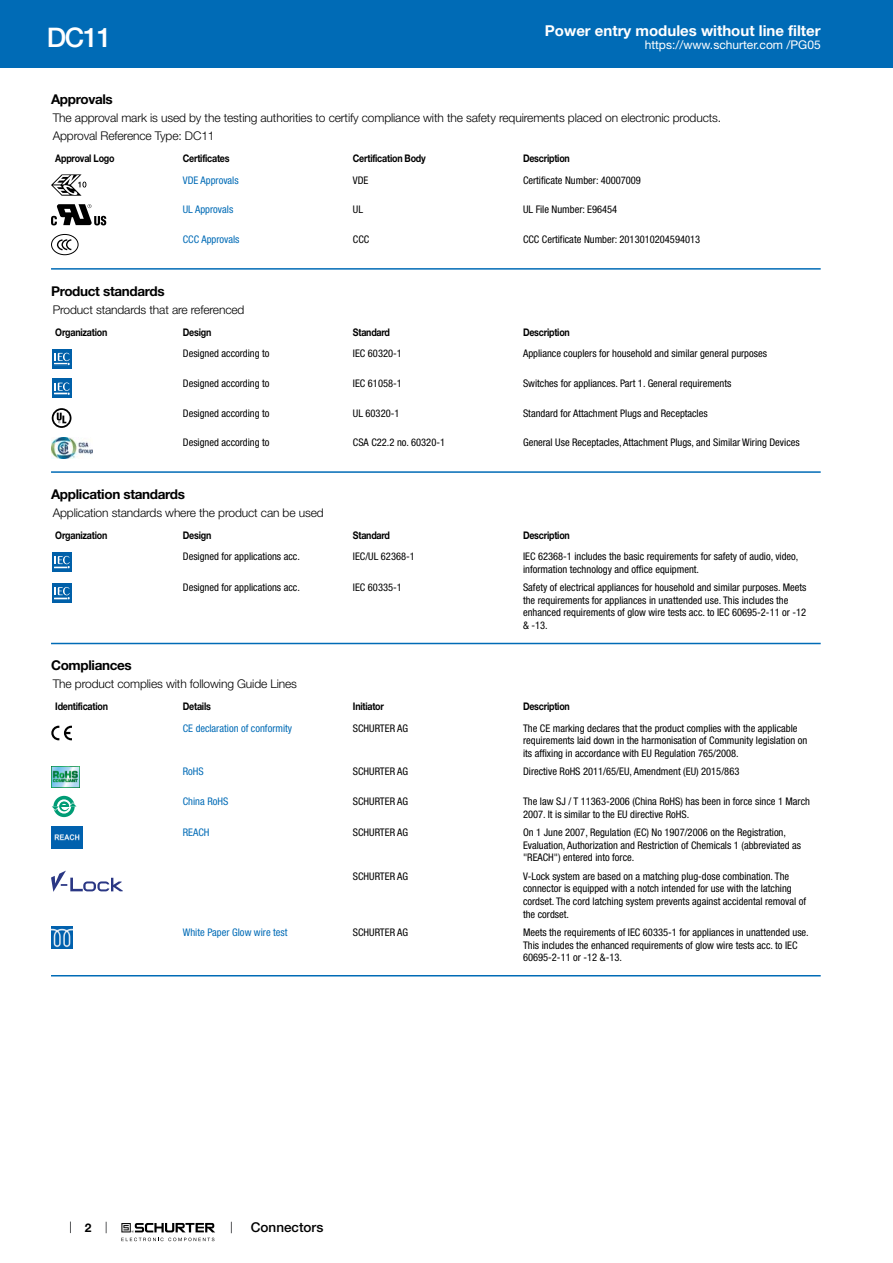
<style>
.page{position:relative;width:893px;height:1263px;background:#fff}
.page>*{position:absolute;margin:0;border:0;box-sizing:border-box;transform-origin:0 0}
.t1{font:500 27px "Helvetica Neue LT";color:#fff}
.t2{font:700 15px "Helvetica Neue LT";color:#fff}
.t3{font:700 13.5px "Helvetica Neue LT";letter-spacing:-.025em;color:#000}
.t4{font:500 13.5px "Helvetica Neue LT";color:#000}
.t5{font:300 12px/18.1px "Helvetica Neue LT";letter-spacing:-.01em;color:#000}
.t6{font:12px "Helvetica Neue LT";color:#fff}
.t7{font:700 12px "Helvetica Neue LT";color:#000}
.t8{font:condensed 10.5px/12.6px "Helvetica Neue LT";color:#000}
.t9{font:700 10.5px "Helvetica Neue LT";letter-spacing:-.025em;color:#000;scale:.85 1}
.t10{font:condensed 10.5px "Helvetica Neue LT";color:#006bb6}
</style>
<div class="page">
<svg style="left:70px;top:1221px;width:1px;height:12px"></svg>
<svg style="left:121px;top:1223px;width:94px;height:18px"></svg>
<div style="left:0;top:0;width:893px;height:68px;background:#006bb6"></div>
<svg style="left:51px;top:174px;width:35px;height:22px"></svg>
<svg style="left:51px;top:204px;width:55px;height:21px"></svg>
<div style="left:51px;top:234px;width:28px;height:21px;border:1px solid #000;border-radius:50%"></div>
<svg style="left:58px;top:239px;width:14px;height:12px"></svg>
<hr style="left:51px;top:268px;width:770px;height:2px;background:#006bb6">
<svg style="left:52px;top:349px;width:20px;height:20px"></svg>
<div style="left:52px;top:349px;width:19px;height:19px;background:#0060a9"></div>
<svg style="left:54px;top:353px;width:16px;height:13px"></svg>
<svg style="left:52px;top:378px;width:20px;height:20px"></svg>
<div style="left:52px;top:379px;width:19px;height:19px;background:#0060a9"></div>
<svg style="left:54px;top:382px;width:16px;height:13px"></svg>
<svg style="left:52px;top:408px;width:19px;height:20px"></svg>
<img style="left:51px;top:437px;width:42px;height:21px">
<hr style="left:51px;top:471px;width:770px;height:2px;background:#006bb6">
<svg style="left:52px;top:552px;width:20px;height:20px"></svg>
<div style="left:52px;top:552px;width:19px;height:19px;background:#0060a9"></div>
<svg style="left:54px;top:556px;width:16px;height:13px"></svg>
<svg style="left:52px;top:583px;width:20px;height:20px"></svg>
<div style="left:52px;top:583px;width:19px;height:19px;background:#0060a9"></div>
<svg style="left:54px;top:587px;width:16px;height:13px"></svg>
<hr style="left:51px;top:643px;width:770px;height:1px;background:#006bb6">
<svg style="left:51px;top:726px;width:21px;height:14px"></svg>
<img style="left:51px;top:766px;width:29px;height:21px">
<svg style="left:53px;top:796px;width:22px;height:21px"></svg>
<svg style="left:57px;top:799px;width:14px;height:14px"></svg>
<svg style="left:52px;top:802px;width:25px;height:9px"></svg>
<img style="left:51px;top:827px;width:32px;height:21px">
<svg style="left:51px;top:870px;width:72px;height:22px"></svg>
<img style="left:51px;top:927px;width:21px;height:21px">
<hr style="left:51px;top:975px;width:770px;height:1px;background:#006bb6">
<h1 class="t1" style="left:47px;top:21px;width:66px">DC11</h1>
<h2 class="t2" style="left:545px;top:21px;width:277px">Power entry modules without line filter</h2>
<p class="t6" style="left:645px;top:38px;width:178px">https://www.schurter.com /PG05</p>
<p class="t3" style="left:51px;top:91px;width:63px">Approvals</p>
<p class="t5" style="left:53px;top:108px;width:670px">The approval mark is used by the testing authorities to certify compliance with the safety requirements placed on electronic products.<br>Approval Reference Type: DC11</p>
<p class="t9" style="left:55px;top:152px;width:71px">Approval Logo</p>
<p class="t9" style="left:183px;top:152px;width:57px">Certificates</p>
<p class="t9" style="left:353px;top:152px;width:87px">Certification Body</p>
<p class="t9" style="left:523px;top:152px;width:57px">Description</p>
<p class="t10" style="left:183px;top:174px;width:57px">VDE Approvals</p>
<p class="t8" style="left:353px;top:173px;width:17px">VDE</p>
<p class="t8" style="left:523px;top:173px;width:119px">Certificate Number: 40007009</p>
<p class="t10" style="left:183px;top:204px;width:52px">UL Approvals</p>
<p class="t8" style="left:353px;top:203px;width:12px">UL</p>
<p class="t8" style="left:523px;top:203px;width:96px">UL File Number: E96454</p>
<p class="t10" style="left:183px;top:233px;width:58px">CCC Approvals</p>
<p class="t8" style="left:353px;top:233px;width:18px">CCC</p>
<p class="t8" style="left:523px;top:233px;width:179px">CCC Certificate Number: 2013010204594013</p>
<p class="t3" style="left:51px;top:282px;width:115px">Product standards</p>
<p class="t5" style="left:53px;top:300px;width:193px">Product standards that are referenced</p>
<p class="t9" style="left:55px;top:325px;width:63px">Organization</p>
<p class="t9" style="left:183px;top:325px;width:35px">Design</p>
<p class="t9" style="left:353px;top:325px;width:45px">Standard</p>
<p class="t9" style="left:523px;top:325px;width:57px">Description</p>
<p class="t8" style="left:183px;top:347px;width:88px">Designed according to</p>
<p class="t8" style="left:353px;top:347px;width:50px">IEC 60320-1</p>
<p class="t8" style="left:523px;top:347px;width:245px">Appliance couplers for household and similar general purposes</p>
<p class="t8" style="left:183px;top:377px;width:88px">Designed according to</p>
<p class="t8" style="left:353px;top:377px;width:50px">IEC 61058-1</p>
<p class="t8" style="left:523px;top:377px;width:210px">Switches for appliances. Part 1. General requirements</p>
<p class="t8" style="left:183px;top:406px;width:88px">Designed according to</p>
<p class="t8" style="left:353px;top:406px;width:48px">UL 60320-1</p>
<p class="t8" style="left:523px;top:406px;width:186px">Standard for Attachment Plugs and Receptacles</p>
<p class="t8" style="left:183px;top:436px;width:88px">Designed according to</p>
<p class="t8" style="left:353px;top:436px;width:94px">CSA C22.2 no. 60320-1</p>
<p class="t8" style="left:523px;top:436px;width:278px">General Use Receptacles, Attachment Plugs, and Similar Wiring Devices</p>
<p class="t3" style="left:51px;top:486px;width:135px">Application standards</p>
<p class="t5" style="left:53px;top:503px;width:272px">Application standards where the product can be used</p>
<p class="t9" style="left:55px;top:529px;width:63px">Organization</p>
<p class="t9" style="left:183px;top:529px;width:35px">Design</p>
<p class="t9" style="left:353px;top:529px;width:45px">Standard</p>
<p class="t9" style="left:523px;top:529px;width:57px">Description</p>
<p class="t8" style="left:183px;top:550px;width:119px">Designed for applications acc.</p>
<p class="t8" style="left:353px;top:550px;width:63px">IEC/UL 62368-1</p>
<p class="t8" style="left:523px;top:550px;width:277px">IEC 62368-1 includes the basic requirements for safety of audio, video, information technology and office equipment.</p>
<p class="t8" style="left:183px;top:581px;width:119px">Designed for applications acc.</p>
<p class="t8" style="left:353px;top:581px;width:50px">IEC 60335-1</p>
<p class="t8" style="left:523px;top:581px;width:285px">Safety of electrical appliances for household and similar purposes. Meets the requirements for appliances in unattended use. This includes the enhanced requirements of glow wire tests acc. to IEC 60695-2-11 or -12 &amp; -13.</p>
<p class="t3" style="left:51px;top:657px;width:82px">Compliances</p>
<p class="t5" style="left:53px;top:675px;width:246px">The product complies with following Guide Lines</p>
<p class="t9" style="left:55px;top:700px;width:64px">Identification</p>
<p class="t9" style="left:183px;top:700px;width:35px">Details</p>
<p class="t9" style="left:353px;top:700px;width:38px">Initiator</p>
<p class="t9" style="left:523px;top:700px;width:57px">Description</p>
<p class="t10" style="left:183px;top:722px;width:111px">CE declaration of conformity</p>
<p class="t8" style="left:353px;top:721px;width:57px">SCHURTER AG</p>
<p class="t8" style="left:523px;top:721px;width:286px">The CE marking declares that the product complies with the applicable requirements laid down in the harmonisation of Community legislation on its affixing in accordance with EU Regulation 765/2008.</p>
<p class="t10" style="left:183px;top:765px;width:22px">RoHS</p>
<p class="t8" style="left:353px;top:765px;width:57px">SCHURTER AG</p>
<p class="t8" style="left:523px;top:765px;width:218px">Directive RoHS 2011/65/EU, Amendment (EU) 2015/863</p>
<p class="t10" style="left:183px;top:795px;width:47px">China RoHS</p>
<p class="t8" style="left:353px;top:795px;width:57px">SCHURTER AG</p>
<p class="t8" style="left:523px;top:795px;width:289px">The law SJ / T 11363-2006 (China RoHS) has been in force since 1 March<br>2007. It is similar to the EU directive RoHS.</p>
<p class="t10" style="left:183px;top:826px;width:28px">REACH</p>
<p class="t8" style="left:353px;top:826px;width:57px">SCHURTER AG</p>
<p class="t8" style="left:523px;top:826px;width:279px">On 1 June 2007, Regulation (EC) No 1907/2006 on the Registration,<br>Evaluation, Authorization and Restriction of Chemicals 1 (abbreviated as "REACH") entered into force.</p>
<p class="t8" style="left:353px;top:870px;width:57px">SCHURTER AG</p>
<p class="t8" style="left:523px;top:870px;width:285px">V-Lock system are based on a matching plug-dose combination. The connector is equipped with a notch intended for use with the latching cordset. The cord latching system prevents against accidental removal of the cordset.</p>
<p class="t10" style="left:183px;top:926px;width:106px">White Paper Glow wire test</p>
<p class="t8" style="left:353px;top:926px;width:57px">SCHURTER AG</p>
<p class="t8" style="left:523px;top:926px;width:287px">Meets the requirements of IEC 60335-1 for appliances in unattended use.<br>This includes the enhanced requirements of glow wire tests acc. to IEC<br>60695-2-11 or -12 &amp;-13.</p>
<p class="t7" style="left:85px;top:1220px;width:8px">2</p>
<p class="t4" style="left:251px;top:1219px;width:74px">Connectors</p>
</div>
